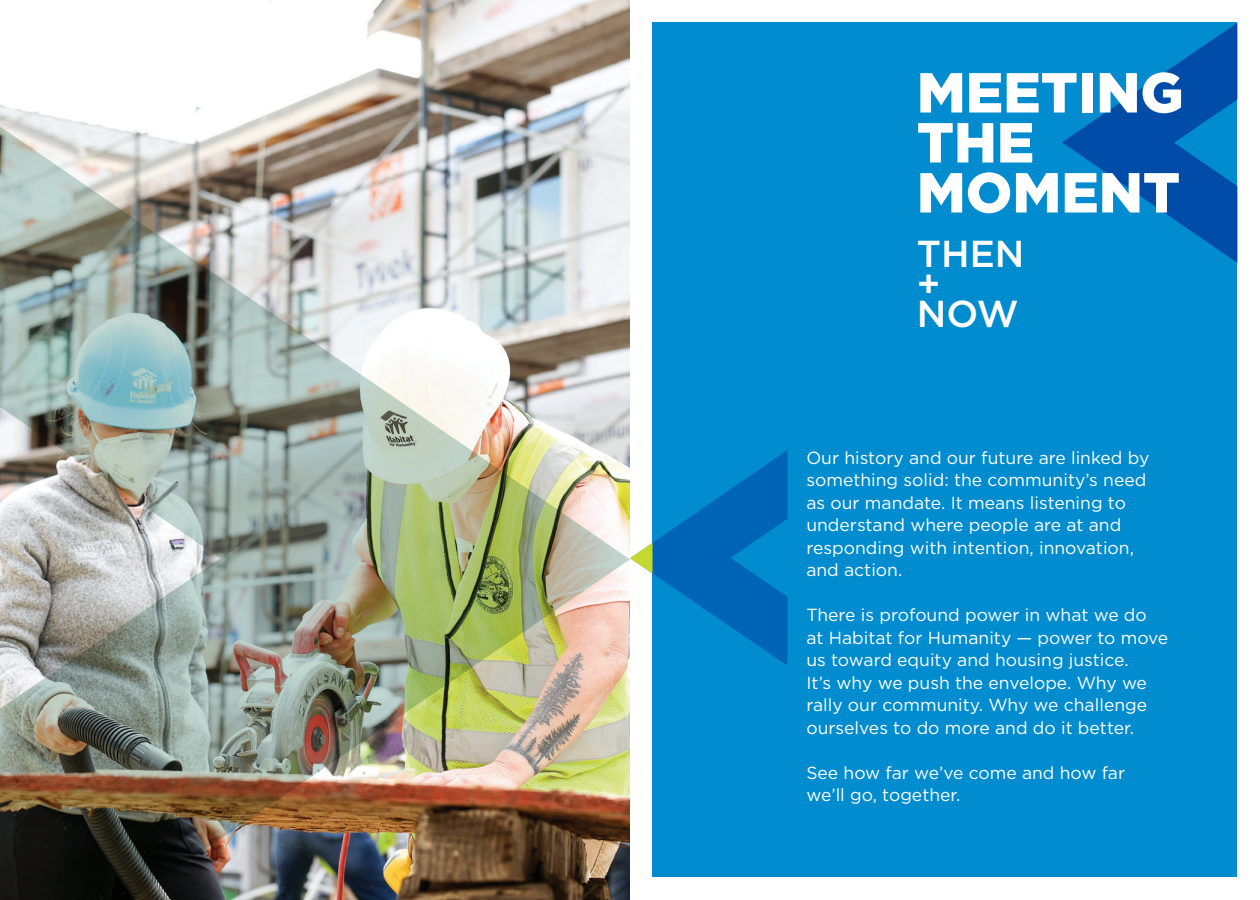
<style>
.page{position:relative;width:1260px;height:900px;background:#fff}
.page>*{position:absolute;margin:0;border:0;box-sizing:border-box;transform-origin:0 0}
.t1{font:900 56.25px "Gotham";color:#fff}
.t2{font:500 37.5px "Gotham";color:#fff}
.t3{font:17.5px/22.5px "Gotham";color:#fff}
</style>
<div class="page">
<div style="left:652px;top:22px;width:586px;height:856px;background:#008ccf"></div>
<svg style="left:630px;top:450px;width:158px;height:216px"></svg>
<img style="left:0;top:0;width:630px;height:119px">
<img style="left:0;top:119px;width:630px;height:781px">
<svg style="left:1062px;top:23px;width:176px;height:240px"></svg>
<p class="t1" style="left:917px;top:54px;width:268px">MEETING</p>
<p class="t1" style="left:917px;top:104px;width:119px">THE</p>
<p class="t1" style="left:917px;top:154px;width:265px">MOMENT</p>
<p class="t2" style="left:917px;top:229px;width:109px">THEN</p>
<p class="t2" style="left:917px;top:259px;width:25px">+</p>
<p class="t2" style="left:917px;top:289px;width:103px">NOW</p>
<p class="t3" style="left:806px;top:446px;width:344px">Our history and our future are linked by something solid: the community’s need as our mandate. It means listening to understand where people are at and responding with intention, innovation, and action.</p>
<p class="t3" style="left:806px;top:604px;width:363px">There is profound power in what we do at Habitat for Humanity — power to move us toward equity and housing justice.<br>It’s why we push the envelope. Why we rally our community. Why we challenge ourselves to do more and do it better.</p>
<p class="t3" style="left:806px;top:761px;width:320px">See how far we’ve come and how far we’ll go, together.</p>
</div>
